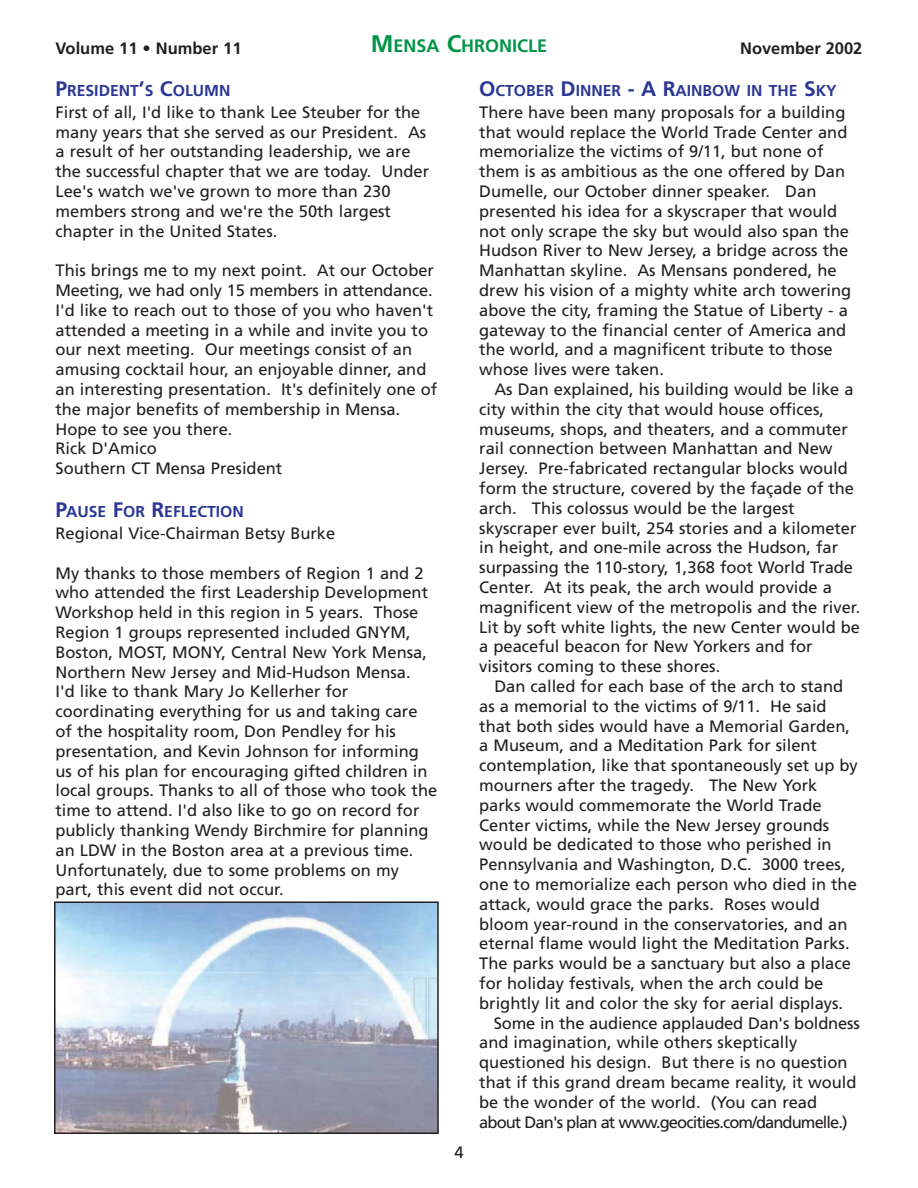
<style>
.page{position:relative;width:918px;height:1188px;background:#fff}
.page>*{position:absolute;margin:0;border:0;box-sizing:border-box;transform-origin:0 0}
.t1{font:700 18px "Frutiger";color:#009545}
.t2{font:16.5px/19.8px "Frutiger";color:#231f20}
.t3{font:16.5px "Frutiger";letter-spacing:-.055em;color:#231f20}
.t4{font:700 16.5px "Frutiger";color:#231f20}
.t5{font:700 15.75px "Frutiger";color:#2a3795}
.s1{font-size:24px}
.s2{font-size:21px}
</style>
<div class="page">
<img style="left:57px;top:905px;width:379px;height:226px">
<div style="left:54px;top:902px;width:385px;height:232px;border:2px solid #231f20"></div>
<p class="t4" style="left:56px;top:41px;width:188px">Volume 11 • Number 11</p>
<p class="t1" style="left:371px;top:38px;width:178px"><span class="s1">M</span>ENSA <span class="s1">C</span>HRONICLE</p>
<p class="t4" style="left:740px;top:41px;width:124px">November 2002</p>
<p class="t5" style="left:56px;top:84px;width:177px"><span class="s2">P</span>RESIDENT<span class="s2">’</span>S <span class="s2">C</span>OLUMN</p>
<p class="t2" style="left:56px;top:103px;width:375px">First of all, I'd like to thank Lee Steuber for the many years that she served as our President. As a result of her outstanding leadership, we are the successful chapter that we are today. Under Lee's watch we've grown to more than 230 members strong and we're the 50th largest chapter in the United States.</p>
<p class="t2" style="left:56px;top:262px;width:383px">This brings me to my next point. At our October Meeting, we had only 15 members in attendance.<br>I'd like to reach out to those of you who haven't attended a meeting in a while and invite you to our next meeting. Our meetings consist of an amusing cocktail hour, an enjoyable dinner, and an interesting presentation. It's definitely one of the major benefits of membership in Mensa.<br>Hope to see you there.<br>Rick D'Amico<br>Southern CT Mensa President</p>
<p class="t5" style="left:56px;top:505px;width:190px"><span class="s2">P</span>AUSE <span class="s2">F</span>OR <span class="s2">R</span>EFLECTION</p>
<p class="t2" style="left:56px;top:525px;width:281px">Regional Vice-Chairman Betsy Burke</p>
<p class="t2" style="left:56px;top:564px;width:383px">My thanks to those members of Region 1 and 2 who attended the first Leadership Development Workshop held in this region in 5 years. Those Region 1 groups represented included GNYM, Boston, MOST, MONY, Central New York Mensa, Northern New Jersey and Mid-Hudson Mensa.<br>I'd like to thank Mary Jo Kellerher for coordinating everything for us and taking care of the hospitality room, Don Pendley for his presentation, and Kevin Johnson for informing us of his plan for encouraging gifted children in local groups. Thanks to all of those who took the time to attend. I'd also like to go on record for publicly thanking Wendy Birchmire for planning an LDW in the Boston area at a previous time.<br>Unfortunately, due to some problems on my part, this event did not occur.</p>
<p class="t2" style="left:454px;top:1144px;width:11px">4</p>
<p class="t5" style="left:479px;top:84px;width:359px"><span class="s2">O</span>CTOBER <span class="s2">D</span>INNER <span class="s2">- A R</span>AINBOW IN THE <span class="s2">S</span>KY</p>
<p class="t2" style="left:479px;top:103px;width:374px">There have been many proposals for a building that would replace the World Trade Center and memorialize the victims of 9/11, but none of them is as ambitious as the one offered by Dan Dumelle, our October dinner speaker. Dan presented his idea for a skyscraper that would not only scrape the sky but would also span the Hudson River to New Jersey, a bridge across the Manhattan skyline. As Mensans pondered, he drew his vision of a mighty white arch towering above the city, framing the Statue of Liberty - a gateway to the financial center of America and the world, and a magnificent tribute to those whose lives were taken.</p>
<p class="t2" style="left:479px;top:381px;width:383px;text-indent:15px">As Dan explained, his building would be like a city within the city that would house offices, museums, shops, and theaters, and a commuter rail connection between Manhattan and New Jersey. Pre-fabricated rectangular blocks would form the structure, covered by the façade of the arch. This colossus would be the largest skyscraper ever built, 254 stories and a kilometer in height, and one-mile across the Hudson, far surpassing the 110-story, 1,368 foot World Trade Center. At its peak, the arch would provide a magnificent view of the metropolis and the river.<br>Lit by soft white lights, the new Center would be a peaceful beacon for New Yorkers and for visitors coming to these shores.</p>
<p class="t2" style="left:494px;top:678px;width:350px">Dan called for each base of the arch to stand</p>
<p class="t2" style="left:479px;top:697px;width:349px">as a memorial to the victims of 9/11. He said</p>
<p class="t2" style="left:479px;top:717px;width:372px">that both sides would have a Memorial Garden,</p>
<p class="t2" style="left:479px;top:737px;width:339px">a Museum, and a Meditation Park for silent</p>
<p class="t2" style="left:479px;top:757px;width:380px">contemplation, like that spontaneously set up by</p>
<p class="t2" style="left:479px;top:777px;width:340px">mourners after the tragedy. The New York</p>
<p class="t2" style="left:479px;top:796px;width:344px">parks would commemorate the World Trade</p>
<p class="t2" style="left:479px;top:816px;width:352px">Center victims, while the New Jersey grounds</p>
<p class="t2" style="left:479px;top:836px;width:354px">would be dedicated to those who perished in</p>
<p class="t2" style="left:479px;top:856px;width:368px">Pennsylvania and Washington, D.C. 3000 trees,</p>
<p class="t2" style="left:479px;top:876px;width:379px">one to memorialize each person who died in the</p>
<p class="t2" style="left:479px;top:895px;width:342px">attack, would grace the parks. Roses would</p>
<p class="t2" style="left:479px;top:915px;width:370px">bloom year-round in the conservatories, and an</p>
<p class="t2" style="left:479px;top:935px;width:372px">eternal flame would light the Meditation Parks.</p>
<p class="t2" style="left:479px;top:955px;width:373px">The parks would be a sanctuary but also a place</p>
<p class="t2" style="left:479px;top:975px;width:346px">for holiday festivals, when the arch could be</p>
<p class="t2" style="left:479px;top:994px;width:365px">brightly lit and color the sky for aerial displays.</p>
<p class="t2" style="left:494px;top:1014px;width:367px">Some in the audience applauded Dan's boldness</p>
<p class="t2" style="left:479px;top:1034px;width:320px">and imagination, while others skeptically</p>
<p class="t2" style="left:479px;top:1054px;width:370px">questioned his design. But there is no question</p>
<p class="t2" style="left:479px;top:1074px;width:379px">that if this grand dream became reality, it would</p>
<p class="t2" style="left:479px;top:1093px;width:339px">be the wonder of the world. (You can read</p>
<p class="t3" style="left:479px;top:1115px;width:370px">about Dan's plan at www.geocities.com/dandumelle.)</p>
</div>
